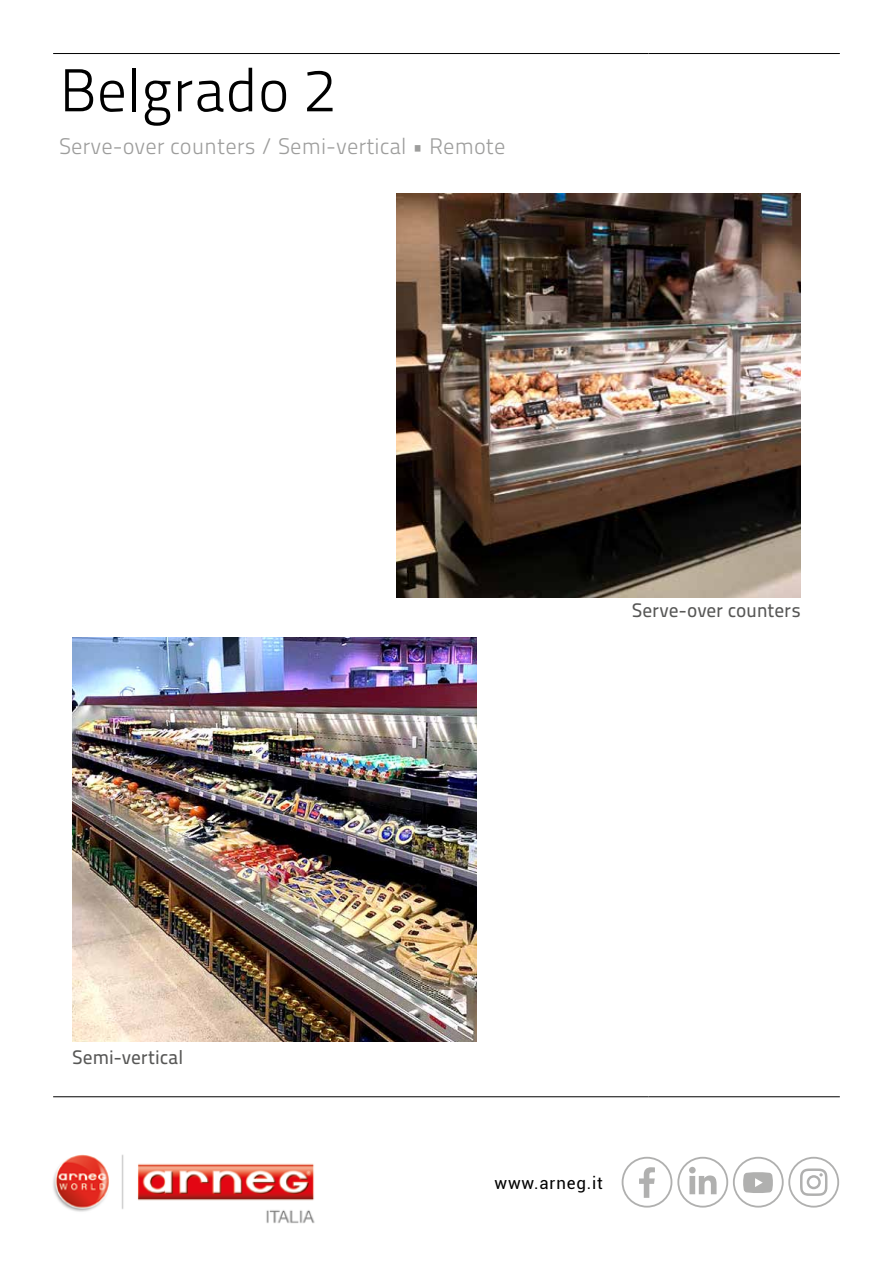
<style>
.page{position:relative;width:893px;height:1263px;background:#fff}
.page>*{position:absolute;margin:0;border:0;box-sizing:border-box;transform-origin:0 0}
.t1{font:60.3px "Titillium Maps 26 L 250 wt";color:#000}
.t2{font:22.5px "Titillium Maps 26 L 250 wt";color:#9d9d9c}
.t3{font:19.5px "Titillium Maps 26 L 500 wt";letter-spacing:-.01em;color:#575756}
.t4{font:16.8px "Roboto";letter-spacing:.05em;color:#000}
</style>
<div class="page">
<img style="left:397px;top:194px;width:404px;height:404px">
<img style="left:72px;top:638px;width:404px;height:404px">
<hr style="left:648px;top:1096px;width:192px;height:1px;background:#000">
<hr style="left:53px;top:1096px;width:595px;height:1px;background:#000">
<div style="left:788px;top:1157px;width:51px;height:50px;border:2px solid #9d9d9c;border-radius:50%"></div>
<svg style="left:800px;top:1168px;width:27px;height:28px"></svg>
<div style="left:733px;top:1157px;width:51px;height:50px;border:2px solid #9d9d9c;border-radius:50%"></div>
<svg style="left:743px;top:1172px;width:30px;height:21px"></svg>
<div style="left:622px;top:1157px;width:50px;height:50px;border:2px solid #9d9d9c;border-radius:50%"></div>
<svg style="left:639px;top:1167px;width:16px;height:31px"></svg>
<div style="left:677px;top:1157px;width:51px;height:50px;border:2px solid #9d9d9c;border-radius:50%"></div>
<svg style="left:689px;top:1167px;width:28px;height:27px"></svg>
<img style="left:53px;top:1154px;width:262px;height:69px">
<hr style="left:53px;top:53px;width:595px;height:1px;background:#000">
<hr style="left:648px;top:53px;width:192px;height:1px;background:#000">
<h1 class="t1" style="left:59px;top:46px;width:278px">Belgrado 2</h1>
<p class="t2" style="left:59px;top:130px;width:448px">Serve-over counters / Semi-vertical • Remote</p>
<p class="t3" style="left:72px;top:1043px;width:112px">Semi-vertical</p>
<p class="t3" style="left:632px;top:596px;width:171px">Serve-over counters</p>
<p class="t4" style="left:494px;top:1171px;width:110px">www.arneg.it</p>
</div>
